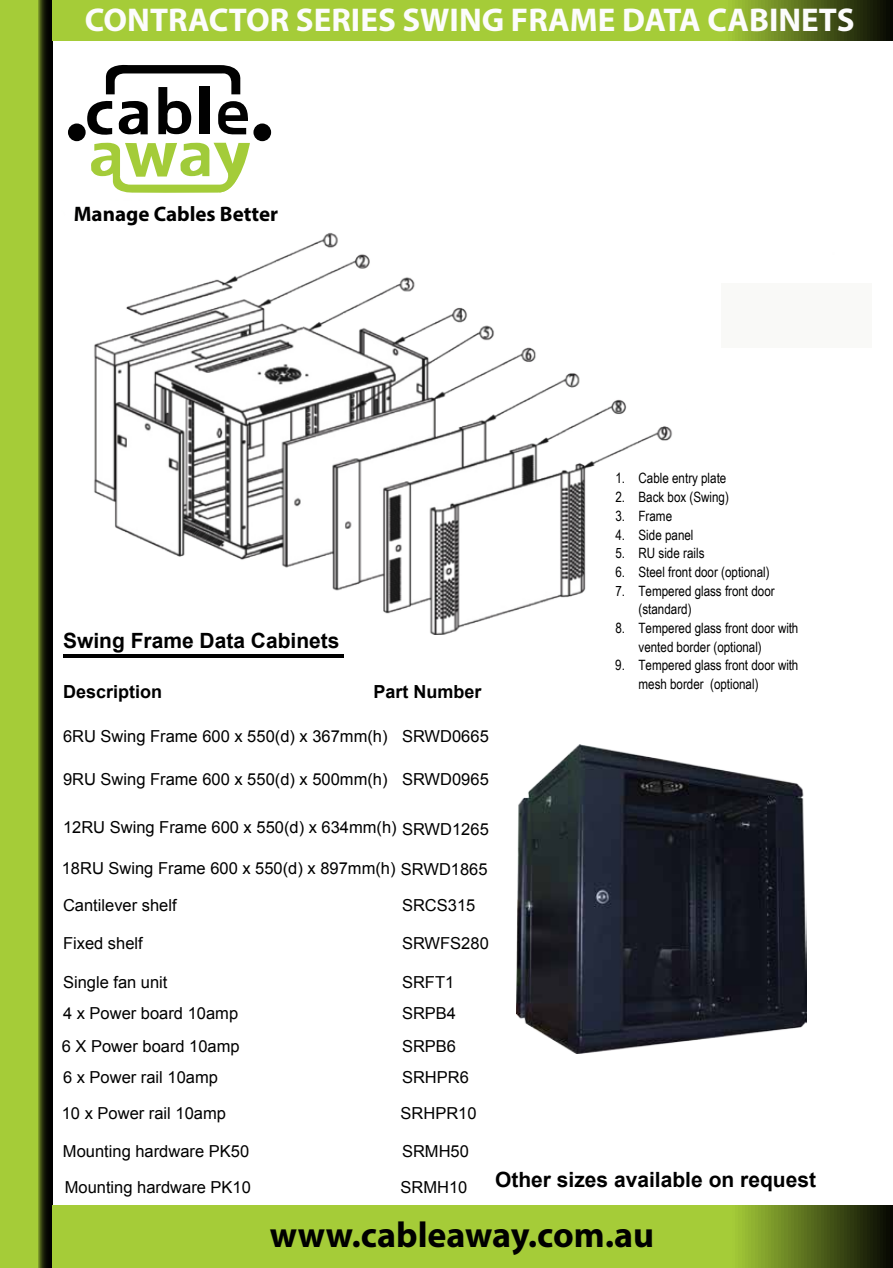
<style>
.page{position:relative;width:893px;height:1268px;background:#fff}
.page>*{position:absolute;margin:0;border:0;box-sizing:border-box;transform-origin:0 0}
.t1{font:700 36px "Myriad Pro";color:#000}
.t2{font:700 33px "Myriad Pro";color:#fcfcfc}
.t3{font:700 21px "Arial";color:#000}
.t4{font:700 21px "Myriad Pro";color:#000}
.t5{font:700 18px "Arial";color:#000}
.t6{font:16.5px/36px "Arial";color:#000}
.t7{font:14.25px/18.8px "Arial Narrow";color:#000}
</style>
<div class="page">
<svg style="left:0;top:0;width:52px;height:1267px;background:#86a62d"></svg>
<svg style="left:52px;top:1205px;width:840px;height:62px;background:#95b932"></svg>
<svg style="left:52px;top:0;width:840px;height:41px;background:#95b932"></svg>
<div style="left:253px;top:123px;width:18px;height:18px;background:#010101;border-radius:50%"></div>
<div style="left:68px;top:123px;width:18px;height:18px;background:#010101;border-radius:50%"></div>
<svg style="left:87px;top:64px;width:163px;height:128px"></svg>
<img style="left:516px;top:744px;width:290px;height:309px">
<hr style="left:63px;top:654px;width:281px;height:3px;background:#000">
<img style="left:94px;top:192px;width:579px;height:442px">
<p class="t2" style="left:85px;top:-2px;width:771px">CONTRACTOR SERIES SWING FRAME DATA CABINETS</p>
<p class="t4" style="left:74px;top:200px;width:206px">Manage Cables Better</p>
<p class="t3" style="left:63px;top:625px;width:278px">Swing Frame Data Cabinets</p>
<p class="t5" style="left:63px;top:678px;width:101px">Description</p>
<p class="t5" style="left:374px;top:678px;width:110px">Part Number</p>
<p class="t6" style="left:63px;top:717px;width:326px">6RU Swing Frame 600 x 550(d) x 367mm(h)</p>
<p class="t6" style="left:63px;top:761px;width:326px">9RU Swing Frame 600 x 550(d) x 500mm(h)</p>
<p class="t6" style="left:63px;top:809px;width:427px">12RU Swing Frame 600 x 550(d) x 634mm(h) SRWD1265</p>
<p class="t6" style="left:402px;top:717px;width:88px">SRWD0665</p>
<p class="t6" style="left:402px;top:761px;width:88px">SRWD0965</p>
<p class="t6" style="left:62px;top:849px;width:427px">18RU Swing Frame 600 x 550(d) x 897mm(h) SRWD1865</p>
<p class="t6" style="left:63px;top:887px;width:115px">Cantilever shelf</p>
<p class="t6" style="left:63px;top:924px;width:81px">Fixed shelf</p>
<p class="t6" style="left:402px;top:887px;width:75px">SRCS315</p>
<p class="t6" style="left:402px;top:924px;width:88px">SRWFS280</p>
<p class="t6" style="left:63px;top:963px;width:106px">Single fan unit</p>
<p class="t6" style="left:402px;top:963px;width:54px">SRFT1</p>
<p class="t6" style="left:63px;top:994px;width:177px">4 x Power board 10amp</p>
<p class="t6" style="left:402px;top:994px;width:56px">SRPB4</p>
<p class="t6" style="left:62px;top:1028px;width:179px">6 X Power board 10amp</p>
<p class="t6" style="left:402px;top:1028px;width:56px">SRPB6</p>
<p class="t6" style="left:62px;top:1059px;width:166px">6 x Power rail 10amp<br>10 x Power rail 10amp</p>
<p class="t6" style="left:400px;top:1059px;width:78px">SRHPR6<br>SRHPR10</p>
<p class="t7" style="left:615px;top:468px;width:112px">1. Cable entry plate</p>
<p class="t7" style="left:615px;top:487px;width:115px">2. Back box (Swing)</p>
<p class="t7" style="left:615px;top:506px;width:58px">3. Frame</p>
<p class="t7" style="left:615px;top:524px;width:80px">4. Side panel</p>
<p class="t7" style="left:615px;top:543px;width:91px">5. RU side rails</p>
<p class="t7" style="left:615px;top:562px;width:156px">6. Steel front door (optional)</p>
<p class="t7" style="left:638px;top:580px;width:138px;text-indent:-23px">7. Tempered glass front door (standard)</p>
<p class="t7" style="left:638px;top:618px;width:161px;text-indent:-23px">8. Tempered glass front door with vented border (optional)</p>
<p class="t7" style="left:638px;top:655px;width:161px;text-indent:-23px">9. Tempered glass front door with mesh border (optional)</p>
<p class="t6" style="left:63px;top:1132px;width:188px">Mounting hardware PK50</p>
<p class="t6" style="left:402px;top:1132px;width:68px">SRMH50</p>
<p class="t6" style="left:65px;top:1169px;width:188px">Mounting hardware PK10</p>
<p class="t6" style="left:400px;top:1169px;width:68px">SRMH10</p>
<p class="t3" style="left:495px;top:1164px;width:322px">Other sizes available on request</p>
<p class="t1" style="left:270px;top:1211px;width:386px">www.cableaway.com.au</p>
</div>
